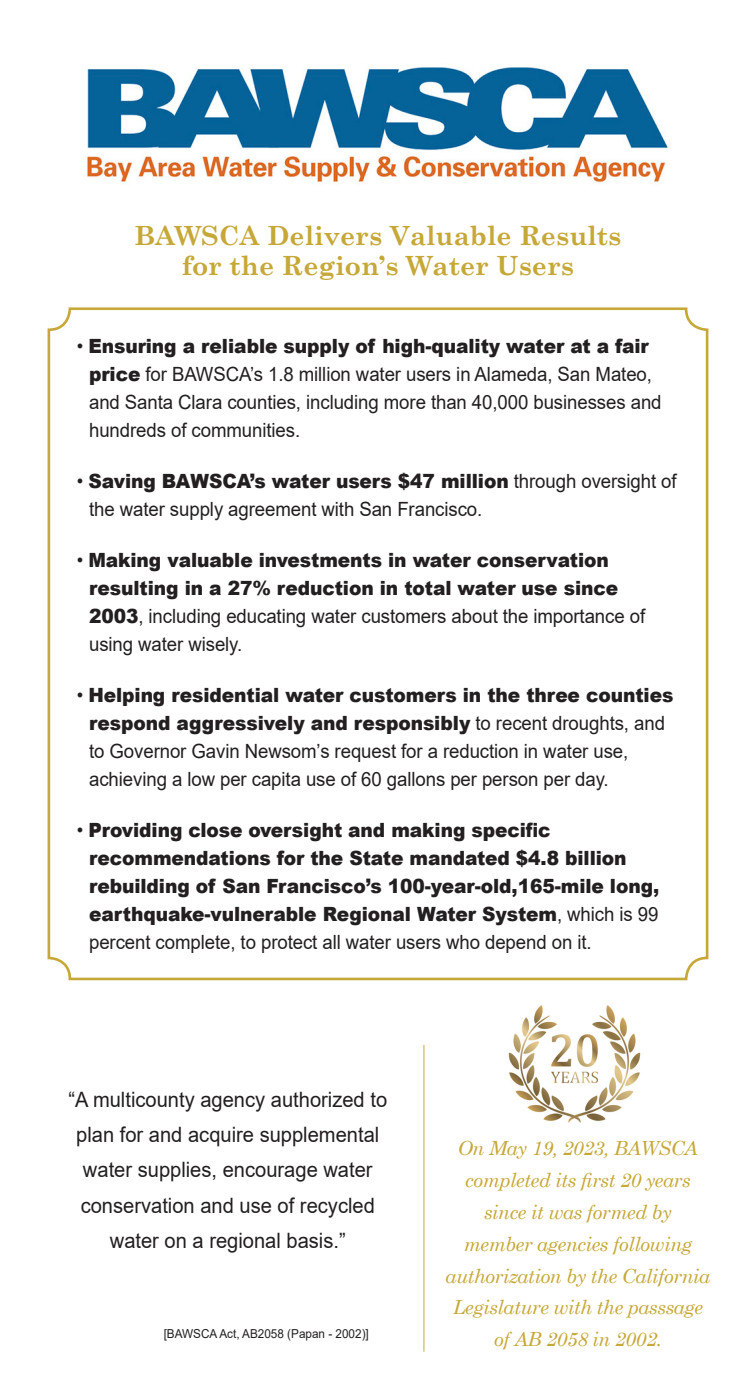
<style>
.page{position:relative;width:756px;height:1386px;background:#fff}
.page>*{position:absolute;margin:0;border:0;box-sizing:border-box;transform-origin:0 0}
.Image_Caption_-_Align_Right{font:700 26.6px/30.3px "Century Schoolbook";color:#c6a838;text-align:center}
.Image_Caption_-_Align_Right-2{font:21.18px/35.4px "Arial";color:#231f20;text-align:center;scale:.95 1}
.Image_Caption_-_Align_Right-3{font:900 19.6px "Arial";letter-spacing:-.005em;color:#231f20;scale:.95 1}
.Image_Caption_-_Align_Right-4{font:19.6px "Arial";letter-spacing:-.005em;color:#231f20;scale:.95 1}
.Image_Caption_-_Align_Right-5{font:italic 19.6px/31.8px "Century Schoolbook";letter-spacing:-.025em;color:#c6a838;text-align:center}
.Image_Caption_-_Align_Right-6{font:12.42px "Arial";color:#231f20;scale:.95 1}
.s1{font-weight:400}
.s2{font-weight:900}
</style>
<div class="page">
<img style="left:87px;top:67px;width:581px;height:116px">
<img style="left:508px;top:1005px;width:133px;height:118px">
<hr style="left:423px;top:1045px;width:1px;height:307px;background:#c6a838">
<div style="left:48px;top:307px;width:660px;height:673px;border:3px solid #c6a838;border-radius:21px"></div>
<p class="Image_Caption_-_Align_Right" style="left:134px;top:219px;width:489px">BAWSCA Delivers Valuable Results for the Region’s Water Users</p>
<p class="Image_Caption_-_Align_Right-3" style="left:77px;top:332px;width:604px"><span class="s1">•</span> Ensuring a reliable supply of high-quality water at a fair</p>
<p class="Image_Caption_-_Align_Right-4" style="left:89px;top:361px;width:594px"><span class="s2">price</span> for BAWSCA’s 1.8 million water users in Alameda, San Mateo,</p>
<p class="Image_Caption_-_Align_Right-4" style="left:89px;top:389px;width:604px">and Santa Clara counties, including more than 40,000 businesses and</p>
<p class="Image_Caption_-_Align_Right-4" style="left:89px;top:417px;width:224px">hundreds of communities.</p>
<p class="Image_Caption_-_Align_Right-3" style="left:77px;top:467px;width:633px"><span class="s1">•</span> Saving BAWSCA’s water users $47 million <span class="s1">through oversight of</span></p>
<p class="Image_Caption_-_Align_Right-4" style="left:89px;top:496px;width:415px">the water supply agreement with San Francisco.</p>
<p class="Image_Caption_-_Align_Right-3" style="left:77px;top:546px;width:562px"><span class="s1">•</span> Making valuable investments in water conservation</p>
<p class="Image_Caption_-_Align_Right-3" style="left:89px;top:574px;width:558px">resulting in a 27% reduction in total water use since</p>
<p class="Image_Caption_-_Align_Right-4" style="left:89px;top:603px;width:587px"><span class="s2">2003</span>, including educating water customers about the importance of</p>
<p class="Image_Caption_-_Align_Right-4" style="left:89px;top:631px;width:163px">using water wisely.</p>
<p class="Image_Caption_-_Align_Right-3" style="left:77px;top:681px;width:629px"><span class="s1">•</span> Helping residential water customers in the three counties</p>
<p class="Image_Caption_-_Align_Right-3" style="left:89px;top:709px;width:608px">respond aggressively and responsibly <span class="s1">to recent droughts, and</span></p>
<p class="Image_Caption_-_Align_Right-4" style="left:89px;top:738px;width:569px">to Governor Gavin Newsom’s request for a reduction in water use,</p>
<p class="Image_Caption_-_Align_Right-4" style="left:89px;top:766px;width:549px">achieving a low per capita use of 60 gallons per person per day.</p>
<p class="Image_Caption_-_Align_Right-3" style="left:77px;top:816px;width:500px"><span class="s1">•</span> Providing close oversight and making specific</p>
<p class="Image_Caption_-_Align_Right-3" style="left:89px;top:844px;width:567px">recommendations for the State mandated $4.8 billion</p>
<p class="Image_Caption_-_Align_Right-3" style="left:89px;top:872px;width:602px">rebuilding of San Francisco’s 100-year-old,165-mile long,</p>
<p class="Image_Caption_-_Align_Right-3" style="left:89px;top:900px;width:601px">earthquake-vulnerable Regional Water System<span class="s1">, which is 99</span></p>
<p class="Image_Caption_-_Align_Right-4" style="left:89px;top:929px;width:531px">percent complete, to protect all water users who depend on it.</p>
<p class="Image_Caption_-_Align_Right-2" style="left:68px;top:1081px;width:337px">“A multicounty agency authorized to plan for and acquire supplemental water supplies, encourage water conservation and use of recycled water on a regional basis.”</p>
<p class="Image_Caption_-_Align_Right-6" style="left:164px;top:1325px;width:217px">[BAWSCA Act, AB2058 (Papan - 2002)]</p>
<p class="Image_Caption_-_Align_Right-5" style="left:446px;top:1131px;width:266px">On May 19, 2023, BAWSCA completed its first 20 years since it was formed by<br>member agencies following authorization by the California<br>Legislature with the passsage of AB 2058 in 2002.</p>
</div>
